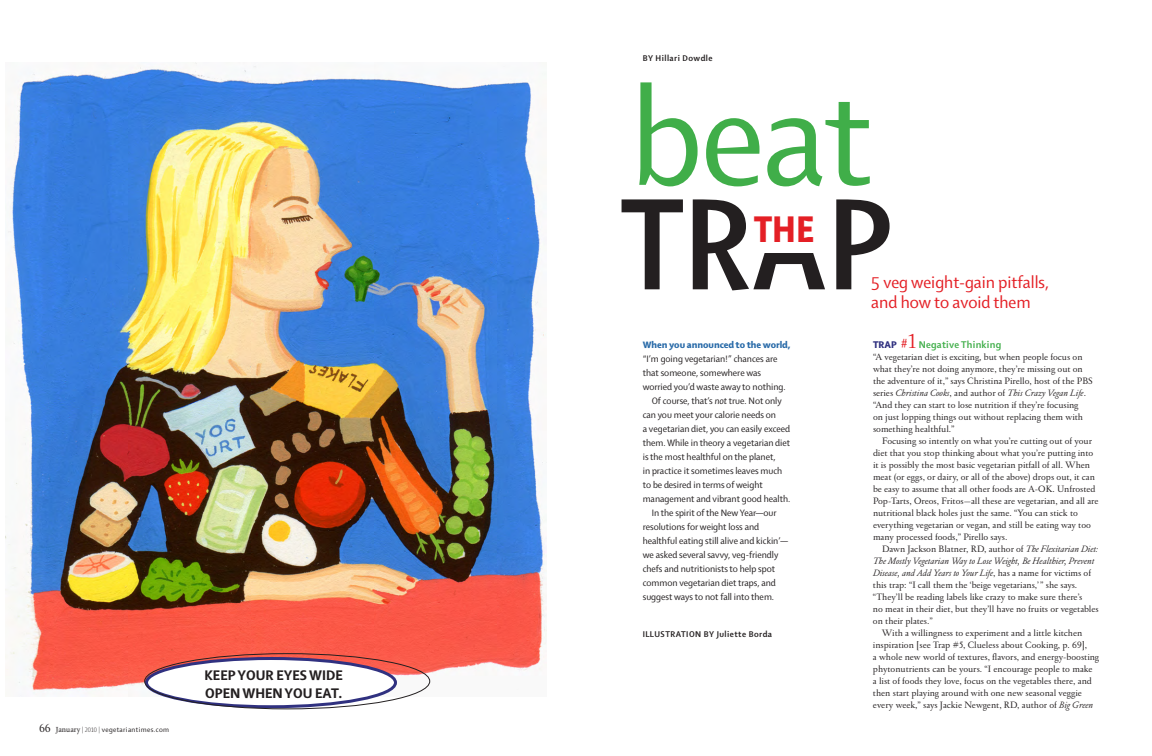
<style>
.page{position:relative;width:1152px;height:756px;background:#fff}
.page>*{position:absolute;margin:0;border:0;box-sizing:border-box;transform-origin:0 0}
.t1{font:144.7px "Shaker 2";color:#40ae49}
.t2{font:700 condensed 140.5px "Shaker 2";color:#231f20}
.t3{font:800 condensed 40px "Shaker 2";color:#e41f25}
.t4{font:18px/20px "Shaker 2";color:#e41f25}
.t5{font:800 15px/18px "Shaker 2";color:#231f20}
.Recpe_Hed{font:700 10.5px "Shaker 2";letter-spacing:.025em;color:#40ae49}
.Body_Copy_INDENT{font:10px/12px "Garamond FB Text";color:#231f20}
.Dept_Intro_Body{font:10px/14px "Shaker 2";color:#231f20}
.Body_Copy_NO_INDENT{font:10px/12px "Garamond FB Text";color:#231f20}
.t6{font:700 9px "Shaker 2";letter-spacing:.05em;color:#231f20}
.t7{font:7.5px "Shaker 2";letter-spacing:.05em;color:#231f20}
.s1{font-family:"Kingfisher Display";font-size:12px}
.s2{font-family:"Kingfisher"}
.s3{font-weight:300;font-stretch:condensed}
.s4{font-weight:800;color:#303180}
.s5{font-family:"Kingfisher";font-weight:400;font-size:14px;color:#e41f25}
.s6{font-family:"Kingfisher Display";font-weight:400;font-size:20.5px;color:#e41f25}
.s7{font-style:italic}
.s8{font-weight:800;color:#286aa8}
</style>
<div class="page">
<img style="left:6px;top:62px;width:541px;height:635px">
<div style="left:146px;top:658px;width:249px;height:49px;background:#fff;border-radius:50%"></div>
<div style="left:145px;top:657px;width:252px;height:51px;border:3px solid #303180;border-radius:50%"></div>
<p class="t7" style="left:39px;top:725px;width:132px"><span class="s1">66</span> <span class="s2">January</span> <span class="s3">| 2010 |</span> vegetariantimes.com</p>
<p class="t5" style="left:205px;top:665px;width:140px">KEEP YOUR EYES WIDE<br>OPEN WHEN YOU EAT.</p>
<p class="t6" style="left:643px;top:52px;width:71px">BY Hillari Dowdle</p>
<p class="t1" style="left:631px;top:43px;width:243px">beat</p>
<p class="t2" style="left:621px;top:152px;width:273px">TRAP</p>
<p class="t3" style="left:754px;top:203px;width:61px">THE</p>
<p class="t4" style="left:871px;top:271px;width:179px">5 veg weight-gain pitfalls, and how to avoid them</p>
<p class="Recpe_Hed" style="left:873px;top:338px;width:130px"><span class="s4">TRAP</span> <span class="s5">#</span><span class="s6">1</span> Negative Thinking</p>
<p class="Body_Copy_NO_INDENT" style="left:873px;top:352px;width:221px">“A vegetarian diet is exciting, but when people focus on what they’re not doing anymore, they’re missing out on the adventure of it,” says Christina Pirello, host of the PBS series <span class="s7">Christina Cooks</span>, and author of <span class="s7">This Crazy Vegan Life</span>. “And they can start to lose nutrition if they’re focusing<br>on just lopping things out without replacing them with something healthful.”</p>
<p class="Body_Copy_INDENT" style="left:873px;top:436px;width:227px;text-indent:9px">Focusing so intently on what you’re cutting out of your diet that you stop thinking about what you’re putting into it is possibly the most basic vegetarian pitfall of all. When meat (or eggs, or dairy, or all of the above) drops out, it can be easy to assume that all other foods are A-OK. Unfrosted Pop-Tarts, Oreos, Fritos—all these are vegetarian, and all are nutritional black holes just the same. “You can stick to everything vegetarian or vegan, and still be eating way too many processed foods,” Pirello says.</p>
<p class="Body_Copy_INDENT" style="left:873px;top:544px;width:227px;text-indent:9px">Dawn Jackson Blatner, RD, author of <span class="s7">The Flexitarian Diet:<br>The Mostly Vegetarian Way to Lose Weight, Be Healthier, Prevent Disease, and Add Years to Your Life</span>, has a name for victims of this trap: “I call them the ‘beige vegetarians,’” she says. “They’ll be reading labels like crazy to make sure there’s<br>no meat in their diet, but they’ll have no fruits or vegetables on their plates.”</p>
<p class="Body_Copy_INDENT" style="left:873px;top:628px;width:228px;text-indent:9px">With a willingness to experiment and a little kitchen inspiration [see Trap #5, Clueless about Cooking, p. 69],<br>a whole new world of textures, flavors, and energy-boosting phytonutrients can be yours. “I encourage people to make<br>a list of foods they love, focus on the vegetables there, and then start playing around with one new seasonal veggie every week,” says Jackie Newgent, RD, author of <span class="s7">Big Green</span></p>
<p class="Dept_Intro_Body" style="left:643px;top:338px;width:149px"><span class="s8">When you announced to the world, </span>“I’m going vegetarian!” chances are that someone, somewhere was worried you’d waste away to nothing.</p>
<p class="Dept_Intro_Body" style="left:643px;top:394px;width:149px;text-indent:9px">Of course, that’s <span class="s7">not</span> true. Not only can you meet your calorie needs on<br>a vegetarian diet, you can easily exceed them. While in theory a vegetarian diet is the most healthful on the planet,<br>in practice it sometimes leaves much to be desired in terms of weight management and vibrant good health.</p>
<p class="Dept_Intro_Body" style="left:643px;top:506px;width:147px;text-indent:9px">In the spirit of the New Year—our resolutions for weight loss and healthful eating still alive and kickin’— we asked several savvy, veg-friendly chefs and nutritionists to help spot common vegetarian diet traps, and suggest ways to not fall into them.</p>
<p class="t6" style="left:643px;top:628px;width:131px">ILLUSTRATION BY Juliette Borda</p>
</div>
